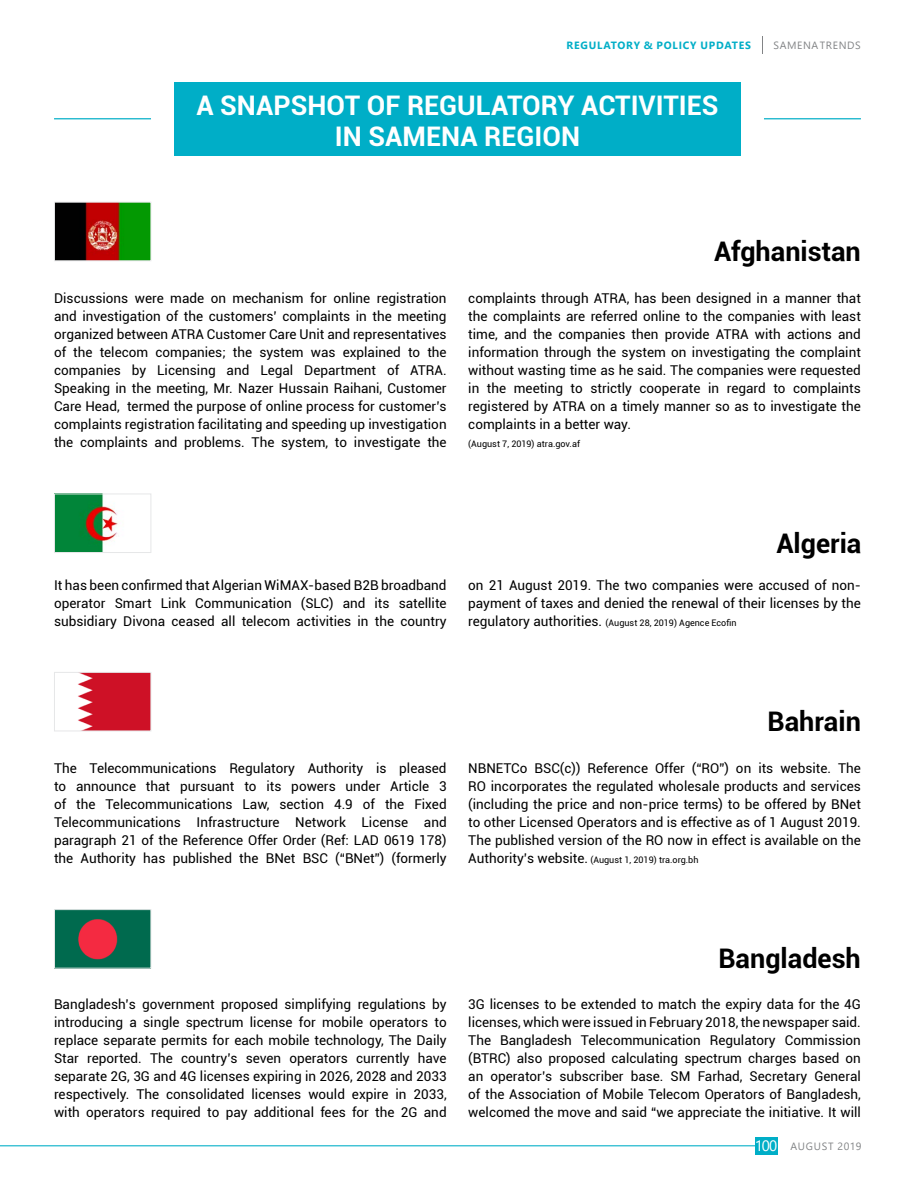
<style>
.page{position:relative;width:915px;height:1191px;background:#fff}
.page>*{position:absolute;margin:0;border:0;box-sizing:border-box;transform-origin:0 0}
.t1{font:700 27px/31.2px "Roboto";color:#fff;text-align:center}
.t2{font:700 27px "Roboto";color:#000}
.t3{font:13.5px/18px "Roboto";color:#000;text-align:justify}
.t4{font:10.5px "Segoe UI";letter-spacing:.06em;color:#828486}
.t5{font:700 10.5px "Segoe UI";letter-spacing:.075em;color:#00aec7}
.t6{font:9px "Roboto";color:#000}
.s1{font-size:13.5px}
.s2{font-size:15px;color:#fff}
</style>
<div class="page">
<hr style="left:0;top:1145px;width:757px;height:1px;background:#00aec7">
<div style="left:754px;top:1137px;width:23px;height:17px;background:#00aec7"></div>
<div style="left:174px;top:82px;width:566px;height:73px;background:#00aec7"></div>
<hr style="left:54px;top:118px;width:97px;height:1px;background:#00aec7">
<hr style="left:763px;top:118px;width:97px;height:1px;background:#00aec7">
<img style="left:56px;top:204px;width:93px;height:55px">
<div style="left:54px;top:202px;width:97px;height:59px;border:1px solid #e6e7e8"></div>
<img style="left:56px;top:495px;width:62px;height:56px">
<div style="left:54px;top:493px;width:97px;height:60px;border:1px solid #e6e7e8"></div>
<img style="left:78px;top:674px;width:71px;height:55px">
<div style="left:54px;top:672px;width:97px;height:59px;border:1px solid #e6e7e8"></div>
<img style="left:56px;top:911px;width:93px;height:55px">
<div style="left:54px;top:909px;width:97px;height:59px;border:1px solid #e6e7e8"></div>
<p class="t5" style="left:566px;top:35px;width:186px">REGULATORY &amp; POLICY UPDATES</p>
<p class="t4" style="left:773px;top:35px;width:89px">SAMENA TRENDS</p>
<h1 class="t1" style="left:196px;top:89px;width:523px">A SNAPSHOT OF REGULATORY ACTIVITIES<br>IN SAMENA REGION</h1>
<h1 class="t2" style="left:713px;top:232px;width:148px">Afghanistan</h1>
<p class="t3" style="left:54px;top:288px;width:394px">Discussions were made on mechanism for online registration and investigation of the customers’ complaints in the meeting organized between ATRA Customer Care Unit and representatives of the telecom companies; the system was explained to the companies by Licensing and Legal Department of ATRA.<br>Speaking in the meeting, Mr. Nazer Hussain Raihani, Customer Care Head, termed the purpose of online process for customer’s complaints registration facilitating and speeding up investigation the complaints and problems. The system, to investigate the</p>
<p class="t3" style="left:468px;top:288px;width:394px">complaints through ATRA, has been designed in a manner that the complaints are referred online to the companies with least time, and the companies then provide ATRA with actions and information through the system on investigating the complaint without wasting time as he said. The companies were requested in the meeting to strictly cooperate in regard to complaints registered by ATRA on a timely manner so as to investigate the complaints in a better way.</p>
<p class="t6" style="left:468px;top:437px;width:113px">(August 7, 2019) atra.gov.af</p>
<h1 class="t2" style="left:776px;top:524px;width:86px">Algeria</h1>
<p class="t3" style="left:54px;top:576px;width:394px">It has been confirmed that Algerian WiMAX-based B2B broadband operator Smart Link Communication (SLC) and its satellite subsidiary Divona ceased all telecom activities in the country</p>
<p class="t3" style="left:468px;top:576px;width:394px">on 21 August 2019. The two companies were accused of non&shy;payment of taxes and denied the renewal of their licenses by the</p>
<p class="t6" style="left:468px;top:616px;width:269px"><span class="s1">regulatory authorities.</span> (August 28, 2019) Agence Ecofin</p>
<h1 class="t2" style="left:767px;top:702px;width:95px">Bahrain</h1>
<p class="t3" style="left:54px;top:758px;width:394px">The Telecommunications Regulatory Authority is pleased to announce that pursuant to its powers under Article 3 of the Telecommunications Law, section 4.9 of the Fixed Telecommunications Infrastructure Network License and paragraph 21 of the Reference Offer Order (Ref: LAD 0619 178) the Authority has published the BNet BSC (“BNet”) (formerly</p>
<p class="t3" style="left:468px;top:758px;width:394px">NBNETCo BSC(c)) Reference Offer (“RO”) on its website. The RO incorporates the regulated wholesale products and services (including the price and non-price terms) to be offered by BNet to other Licensed Operators and is effective as of 1 August 2019.<br>The published version of the RO now in effect is available on the</p>
<p class="t6" style="left:468px;top:853px;width:232px"><span class="s1">Authority’s website.</span> (August 1, 2019) tra.org.bh</p>
<h1 class="t2" style="left:718px;top:939px;width:144px">Bangladesh</h1>
<p class="t3" style="left:54px;top:994px;width:394px">Bangladesh’s government proposed simplifying regulations by introducing a single spectrum license for mobile operators to replace separate permits for each mobile technology, The Daily Star reported. The country’s seven operators currently have separate 2G, 3G and 4G licenses expiring in 2026, 2028 and 2033 respectively. The consolidated licenses would expire in 2033, with operators required to pay additional fees for the 2G and</p>
<p class="t3" style="left:468px;top:994px;width:394px">3G licenses to be extended to match the expiry data for the 4G licenses, which were issued in February 2018, the newspaper said.<br>The Bangladesh Telecommunication Regulatory Commission (BTRC) also proposed calculating spectrum charges based on an operator’s subscriber base. SM Farhad, Secretary General of the Association of Mobile Telecom Operators of Bangladesh, welcomed the move and said “we appreciate the initiative. It will</p>
<p class="t4" style="left:754px;top:1136px;width:108px"><span class="s2">100</span> AUGUST 2019</p>
</div>
